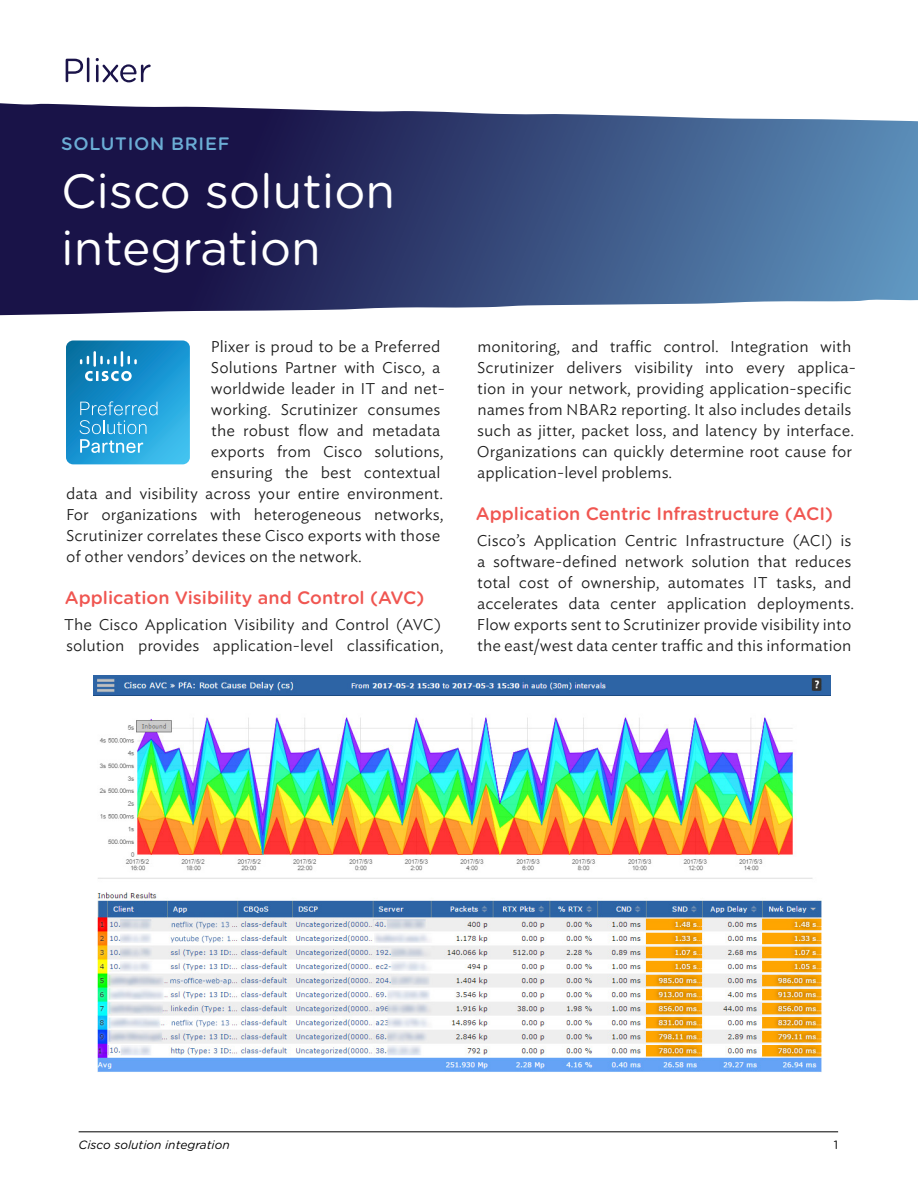
<style>
.page{position:relative;width:918px;height:1188px;background:#fff}
.page>*{position:absolute;margin:0;border:0;box-sizing:border-box;transform-origin:0 0}
.t1{font:48px/57.6px "Gotham Rounded";color:#fff}
.t2{font:500 18px "Gotham Rounded";color:#f05651}
.t3{font:500 18px "Gotham Rounded";letter-spacing:.04em;color:#6badd5}
.t4{font:300 15px/21px "Ideal Sans S Sm";color:#1a1a1a}
.t5{font:italic 12px "Gotham Rounded";color:#000}
.t6{font:12px "Gotham Rounded";color:#000}
</style>
<div class="page">
<svg style="left:0;top:103px;width:918px;height:212px;background:#42507d"></svg>
<svg style="left:66px;top:340px;width:124px;height:124px;background:#2c9dd2"></svg>
<img style="left:94px;top:675px;width:736px;height:397px">
<hr style="left:79px;top:1132px;width:759px;height:1px;background:#000">
<svg style="left:66px;top:59px;width:17px;height:23px"></svg>
<hr style="left:87px;top:58px;width:2px;height:24px;background:#1a1349">
<svg style="left:96px;top:58px;width:55px;height:24px"></svg>
<p class="t3" style="left:61px;top:131px;width:170px">SOLUTION BRIEF</p>
<h1 class="t1" style="left:61px;top:160px;width:335px">Cisco solution integration</h1>
<p class="t4" style="left:211px;top:335px;width:231px">Plixer is proud to be a Preferred</p>
<p class="t4" style="left:211px;top:356px;width:231px">Solutions Partner with Cisco, a</p>
<p class="t4" style="left:211px;top:377px;width:236px">worldwide leader in IT and net-</p>
<p class="t4" style="left:211px;top:398px;width:231px">working. Scrutinizer consumes</p>
<p class="t4" style="left:211px;top:419px;width:231px">the robust flow and metadata</p>
<p class="t4" style="left:211px;top:440px;width:234px">exports from Cisco solutions,</p>
<p class="t4" style="left:211px;top:461px;width:231px">ensuring the best contextual</p>
<p class="t4" style="left:66px;top:482px;width:379px">data and visibility across your entire environment.</p>
<p class="t4" style="left:66px;top:503px;width:379px">For organizations with heterogeneous networks,</p>
<p class="t4" style="left:66px;top:524px;width:376px">Scrutinizer correlates these Cisco exports with those</p>
<p class="t4" style="left:66px;top:545px;width:297px">of other vendors’ devices on the network.</p>
<p class="t2" style="left:65px;top:585px;width:361px">Application Visibility and Control (AVC)</p>
<p class="t4" style="left:64px;top:613px;width:381px">The Cisco Application Visibility and Control (AVC) solution provides application-level classification,</p>
<p class="t4" style="left:477px;top:335px;width:381px">monitoring, and traffic control. Integration with Scrutinizer delivers visibility into every applica&shy;tion in your network, providing application-specific names from NBAR2 reporting. It also includes details such as jitter, packet loss, and latency by interface.<br>Organizations can quickly determine root cause for application-level problems.</p>
<p class="t2" style="left:476px;top:501px;width:359px">Application Centric Infrastructure (ACI)</p>
<p class="t4" style="left:477px;top:529px;width:379px">Cisco’s Application Centric Infrastructure (ACI) is a software-defined network solution that reduces total cost of ownership, automates IT tasks, and accelerates data center application deployments.<br>Flow exports sent to Scrutinizer provide visibility into the east/west data center traffic and this information</p>
<p class="t5" style="left:79px;top:1136px;width:153px">Cisco solution integration</p>
<p class="t6" style="left:834px;top:1136px;width:6px">1</p>
</div>
